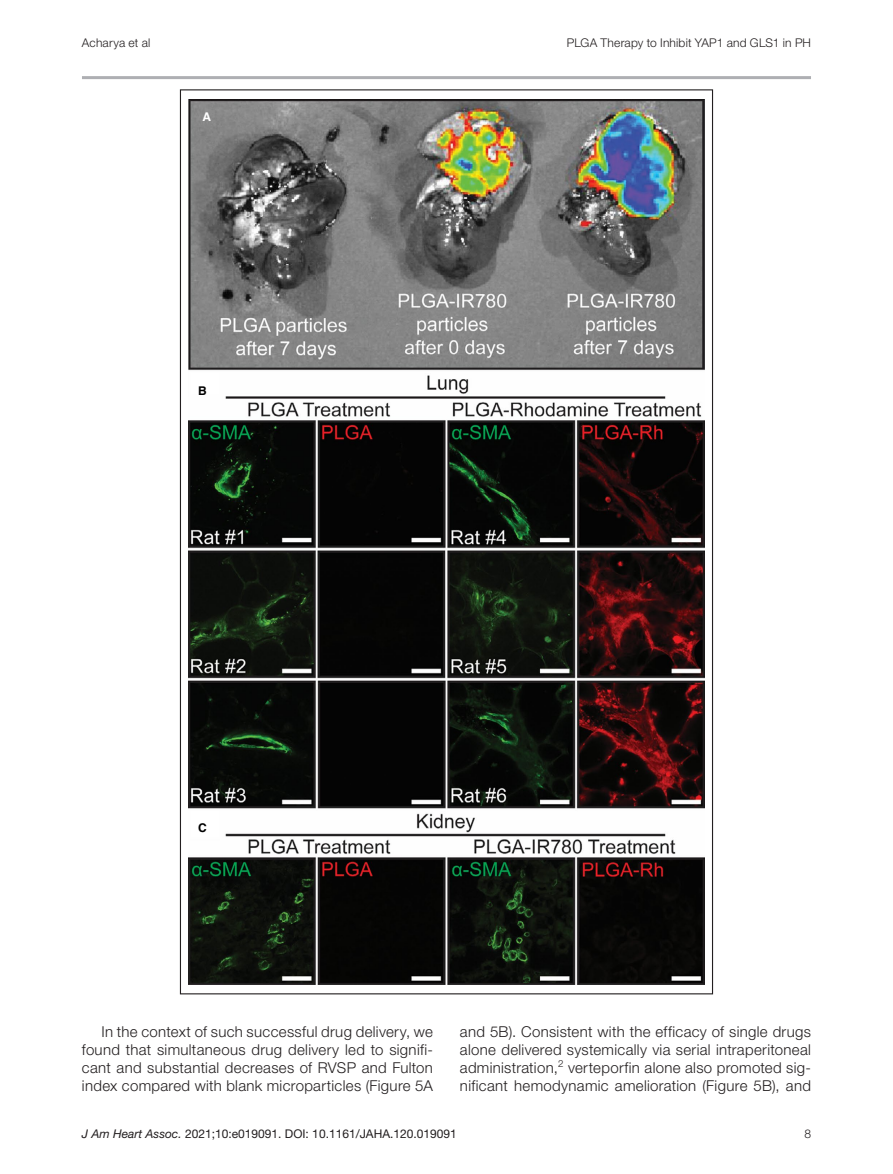
<style>
.page{position:relative;width:893px;height:1174px;background:#fff}
.page>*{position:absolute;margin:0;border:0;box-sizing:border-box;transform-origin:0 0}
.t1{font:300 15px/18px "Helvetica Neue LT Std";letter-spacing:.02em;color:#231f20;text-align:justify}
.t2{font:12px "Helvetica Neue LT Std";color:#231f20}
.t3{font:300 12px "Helvetica Neue LT Std";letter-spacing:.015em;color:#231f20}
.t4{font:700 12px "Helvetica";color:#000}
.t5{font:700 12px "Helvetica";color:#fff}
.s1{font-style:italic}
</style>
<div class="page">
<img style="left:189px;top:99px;width:515px;height:885px">
<hr style="left:82px;top:76px;width:729px;height:3px;background:#aeafb3">
<p class="t3" style="left:82px;top:35px;width:70px">Acharya et al</p>
<p class="t3" style="left:567px;top:35px;width:246px">PLGA Therapy to Inhibit YAP1 and GLS1 in PH</p>
<p class="t5" style="left:202px;top:110px;width:10px">A</p>
<p class="t4" style="left:198px;top:383px;width:10px">B</p>
<p class="t4" style="left:198px;top:820px;width:10px">C</p>
<p class="t1" style="left:82px;top:1022px;width:352px;text-indent:20px">In the context of such successful drug delivery, we found that simultaneous drug delivery led to signifi&shy;cant and substantial decreases of RVSP and Fulton index compared with blank microparticles (Figure 5A</p>
<p class="t1" style="left:460px;top:1022px;width:352px">and 5B). Consistent with the efficacy of single drugs alone delivered systemically via serial intraperitoneal administration,<sup>2</sup> verteporfin alone also promoted sig&shy;nificant hemodynamic amelioration (Figure 5B), and</p>
<p class="t2" style="left:82px;top:1126px;width:376px"><span class="s1">J Am Heart Assoc.</span> 2021;10:e019091. DOI: 10.1161/JAHA.120.019091</p>
<p class="t3" style="left:804px;top:1126px;width:8px">8</p>
</div>
